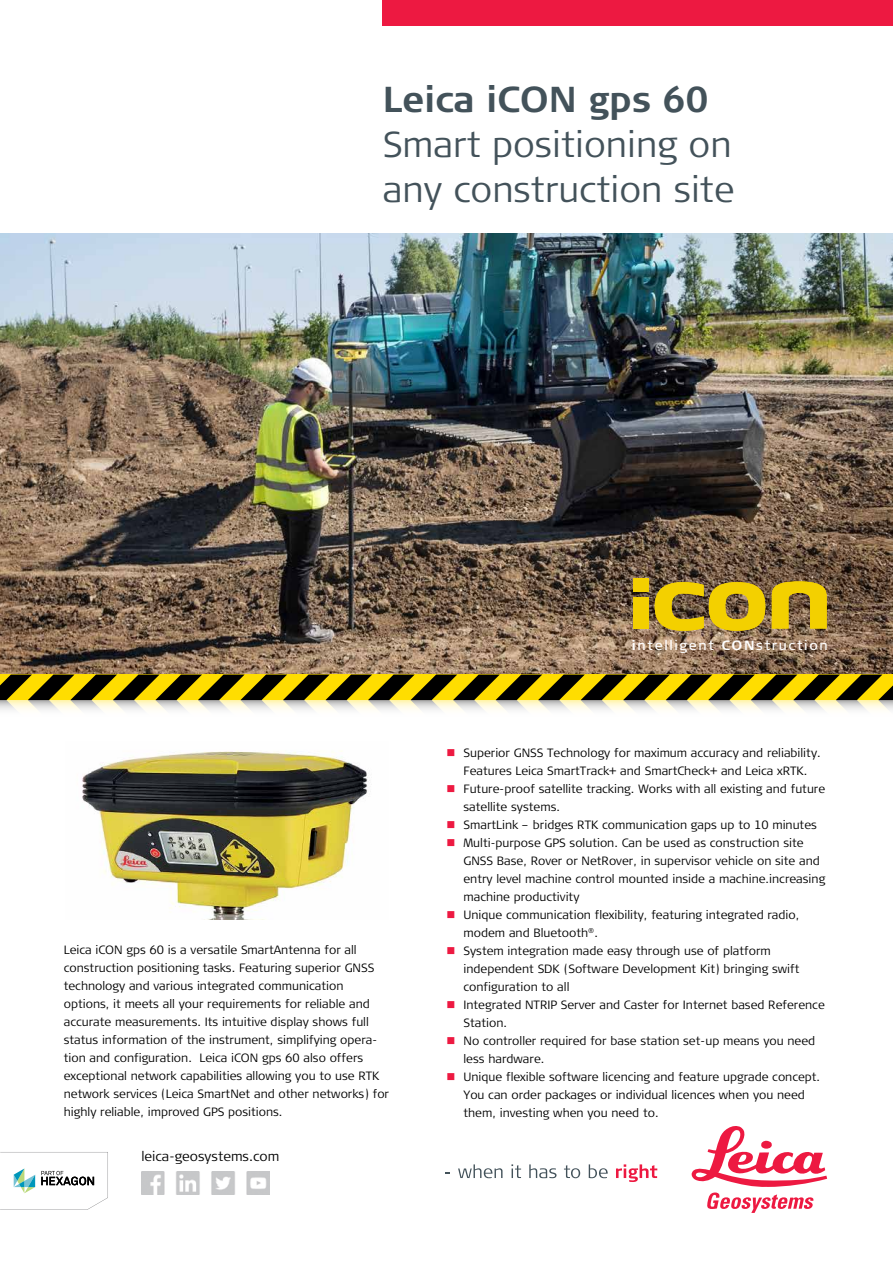
<style>
.page{position:relative;width:893px;height:1263px;background:#fff}
.page>*{position:absolute;margin:0;border:0;box-sizing:border-box;transform-origin:0 0}
.t1{font:300 36px/45px "Signa Column";color:#43525a}
.t2{font:700 36px "Signa Column";color:#43525a}
.t3{font:13.5px "Signa Column";letter-spacing:.12em;color:#fff}
.t4{font:300 13.5px "Signa Column";color:#000}
.t5{font:300 12px/18px "Signa Column";color:#000}
.s1{font-weight:700}
.s2{color:#ed1941}
</style>
<div class="page">
<div style="left:383px;top:0;width:510px;height:26px;background:#ed1941"></div>
<svg style="left:458px;top:1164px;width:44px;height:14px"></svg>
<svg style="left:511px;top:1164px;width:10px;height:14px"></svg>
<svg style="left:529px;top:1164px;width:27px;height:14px"></svg>
<svg style="left:564px;top:1165px;width:16px;height:13px"></svg>
<svg style="left:589px;top:1164px;width:19px;height:14px"></svg>
<svg style="left:616px;top:1164px;width:41px;height:18px"></svg>
<svg style="left:692px;top:1126px;width:135px;height:87px"></svg>
<img style="left:0;top:234px;width:893px;height:440px">
<div style="left:633px;top:597px;width:16px;height:31px;background:#f3d000"></div>
<div style="left:633px;top:578px;width:16px;height:13px;background:#f3d000"></div>
<svg style="left:655px;top:581px;width:172px;height:50px;background:#bb9d1c"></svg>
<svg style="left:0;top:674px;width:893px;height:36px;background:#9f923a"></svg>
<img style="left:82px;top:750px;width:286px;height:169px">
<svg style="left:0;top:1152px;width:108px;height:58px"></svg>
<img style="left:142px;top:1171px;width:127px;height:24px">
<h1 class="t2" style="left:383px;top:77px;width:328px">Leica iCON gps 60</h1>
<h1 class="t1" style="left:383px;top:123px;width:353px">Smart positioning on any construction site</h1>
<p class="t5" style="left:64px;top:941px;width:327px">Leica iCON gps 60 is a versatile SmartAntenna for all construction positioning tasks. Featuring superior GNSS technology and various integrated communication options, it meets all your requirements for reliable and accurate measurements. Its intuitive display shows full status information of the instrument, simplifying opera&shy;tion and configuration. Leica iCON gps 60 also offers exceptional network capabilities allowing you to use RTK network services (Leica SmartNet and other networks) for highly reliable, improved GPS positions.</p>
<p class="t4" style="left:141px;top:1147px;width:140px">leica-geosystems.com</p>
<p class="t3" style="left:632px;top:636px;width:197px"><span class="s1">i</span>ntelligent <span class="s1">CON</span>struction</p>
<p class="t5" style="left:446px;top:744px;width:376px;text-align:center"><span class="s2">■</span> Superior GNSS Technology for maximum accuracy and reliability.<br>Features Leica SmartTrack+ and SmartCheck+ and Leica xRTK.</p>
<p class="t5" style="left:463px;top:780px;width:363px;text-indent:-17px"><span class="s2">■</span> Future-proof satellite tracking. Works with all existing and future satellite systems.</p>
<p class="t5" style="left:446px;top:816px;width:372px"><span class="s2">■</span> SmartLink – bridges RTK communication gaps up to 10 minutes</p>
<p class="t5" style="left:463px;top:834px;width:363px;text-indent:-17px"><span class="s2">■</span> Multi-purpose GPS solution. Can be used as construction site GNSS Base, Rover or NetRover, in supervisor vehicle on site and entry level machine control mounted inside a machine.increasing machine productivity</p>
<p class="t5" style="left:463px;top:906px;width:337px;text-indent:-17px"><span class="s2">■</span> Unique communication flexibility, featuring integrated radio, modem and Bluetooth<sup>®</sup>.</p>
<p class="t5" style="left:463px;top:942px;width:338px;text-indent:-17px"><span class="s2">■</span> System integration made easy through use of platform independent SDK (Software Development Kit) bringing swift configuration to all</p>
<p class="t5" style="left:463px;top:996px;width:363px;text-indent:-17px"><span class="s2">■</span> Integrated NTRIP Server and Caster for Internet based Reference<br>Station.</p>
<p class="t5" style="left:463px;top:1032px;width:353px;text-indent:-17px"><span class="s2">■</span> No controller required for base station set-up means you need less hardware.</p>
<p class="t5" style="left:463px;top:1068px;width:358px;text-indent:-17px"><span class="s2">■</span> Unique flexible software licencing and feature upgrade concept.<br>You can order packages or individual licences when you need them, investing when you need to.</p>
</div>
